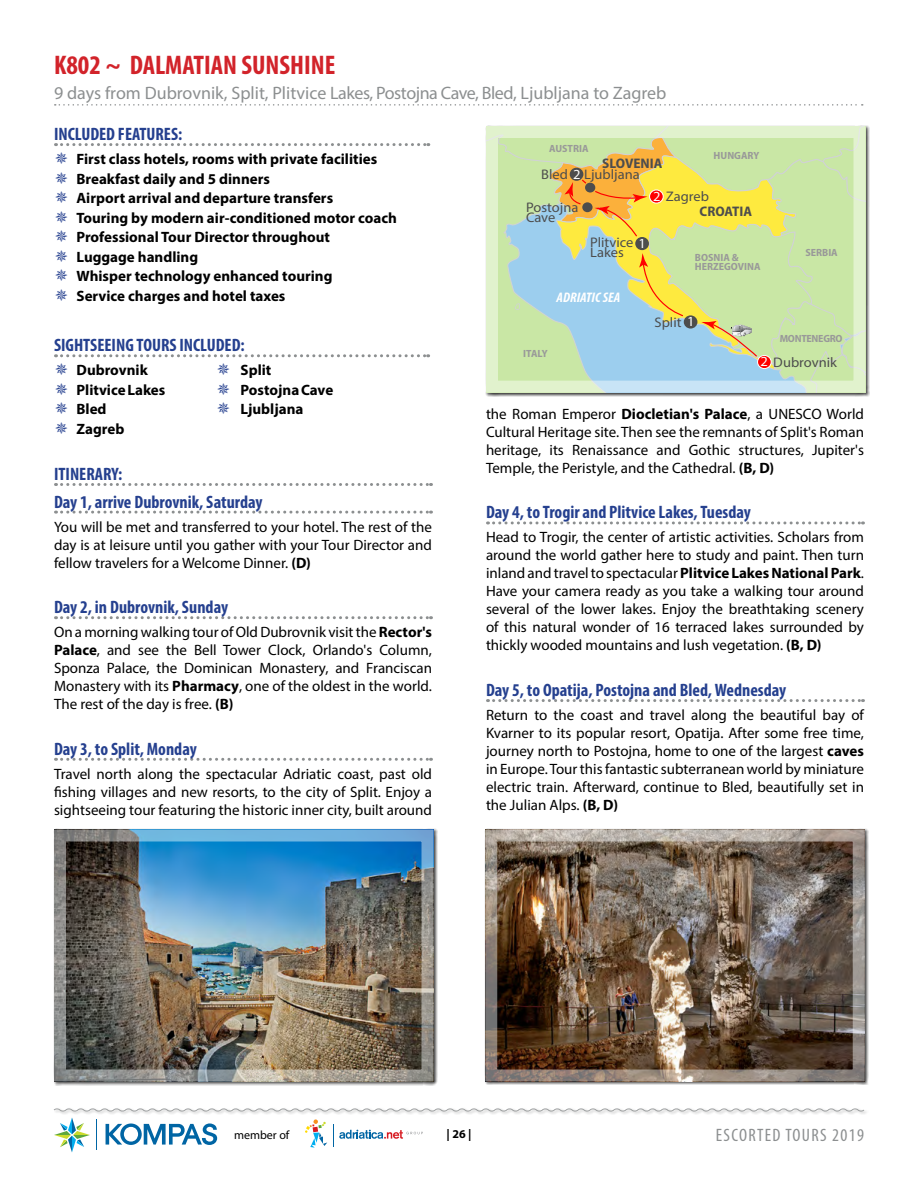
<style>
.page{position:relative;width:918px;height:1188px;background:#fff}
.page>*{position:absolute;margin:0;border:0;box-sizing:border-box;transform-origin:0 0}
.Cruise_Title{font:700 condensed 27px "Myriad Pro";color:#d2232a}
.Itinerary_title{font:700 condensed 18px "Myriad Pro";color:#25408f}
.Subtitle{font:18px "Myriad Pro";color:#8c8f90}
.t1{font:condensed 18px "Myriad Pro";letter-spacing:.075em;color:#8c8f90}
.Text{font:15px/18px "Myriad Pro";color:#000;text-align:justify}
.t2{font:700 15px "Myriad Pro";color:#000}
.t3{font:13.95px/10.5px "Myriad Pro";color:#4d4d4d;scale:1.04 1}
.t4{font:700 semi-condensed 13.95px "Myriad Pro";color:#4d4d4d;scale:1.04 1}
.t5{font:italic 700 condensed 13.95px "Myriad Pro";color:#fff;scale:1.04 1}
.t6{font:13.95px "Myriad Pro";color:#fcfcfc;scale:1.04 1}
.t7{font:12px "Myriad Pro";color:#000}
.t8{font:700 12px "Myriad Pro";color:#000}
.t9{font:700 semi-condensed 10.5px/8.1px "Myriad Pro";color:#999;scale:1.04 1}
.t10{font:700 semi-condensed 10.5px "Myriad Pro";letter-spacing:-.025em;color:#999;scale:1.04 1}
.s1{font-weight:700}
.s2{color:#fcfcfc}
</style>
<div class="page">
<svg style="left:55px;top:104px;width:808px;height:2px"></svg>
<svg style="left:56px;top:143px;width:373px;height:3px"></svg>
<svg style="left:56px;top:354px;width:373px;height:3px"></svg>
<svg style="left:56px;top:483px;width:375px;height:3px"></svg>
<svg style="left:56px;top:511px;width:375px;height:3px"></svg>
<svg style="left:56px;top:616px;width:375px;height:3px"></svg>
<svg style="left:56px;top:758px;width:375px;height:3px"></svg>
<svg style="left:488px;top:521px;width:375px;height:3px"></svg>
<svg style="left:488px;top:699px;width:375px;height:3px"></svg>
<div style="left:53px;top:829px;width:385px;height:257px;background:#000;opacity:.75"></div>
<img style="left:67px;top:843px;width:354px;height:226px">
<div style="left:54px;top:830px;width:380px;height:252px;border:12px solid #8c8f90"></div>
<div style="left:485px;top:125px;width:385px;height:272px;background:#000;opacity:.75"></div>
<svg style="left:499px;top:139px;width:354px;height:241px;background:#c8dba1"></svg>
<div style="left:484px;top:829px;width:385px;height:256px;background:#000;opacity:.75"></div>
<img style="left:485px;top:829px;width:380px;height:240px">
<div style="left:485px;top:830px;width:380px;height:252px;border:12px solid #8c8f90"></div>
<svg style="left:54px;top:1108px;width:811px;height:44px"></svg>
<p class="Cruise_Title" style="left:54px;top:48px;width:283px">K802 ~ DALMATIAN SUNSHINE</p>
<p class="Subtitle" style="left:54px;top:82px;width:614px">9 days from Dubrovnik, Split, Plitvice Lakes, Postojna Cave, Bled, Ljubljana to Zagreb</p>
<p class="Itinerary_title" style="left:54px;top:123px;width:130px">INCLUDED FEATURES:</p>
<p class="t2" style="left:76px;top:149px;width:302px">First class hotels, rooms with private facilities</p>
<p class="t2" style="left:76px;top:169px;width:195px">Breakfast daily and 5 dinners</p>
<p class="t2" style="left:76px;top:188px;width:258px">Airport arrival and departure transfers</p>
<p class="t2" style="left:76px;top:208px;width:322px">Touring by modern air-conditioned motor coach</p>
<p class="t2" style="left:76px;top:227px;width:255px">Professional Tour Director throughout</p>
<p class="t2" style="left:76px;top:247px;width:123px">Luggage handling</p>
<p class="t2" style="left:76px;top:266px;width:258px">Whisper technology enhanced touring</p>
<p class="t2" style="left:76px;top:286px;width:210px">Service charges and hotel taxes</p>
<p class="Itinerary_title" style="left:54px;top:334px;width:192px">SIGHTSEEING TOURS INCLUDED:</p>
<p class="t2" style="left:76px;top:360px;width:73px">Dubrovnik</p>
<p class="t2" style="left:241px;top:360px;width:32px">Split</p>
<p class="t2" style="left:76px;top:380px;width:90px">Plitvice Lakes</p>
<p class="t2" style="left:241px;top:380px;width:94px">Postojna Cave</p>
<p class="t2" style="left:76px;top:399px;width:32px">Bled</p>
<p class="t2" style="left:241px;top:399px;width:64px">Ljubljana</p>
<p class="t2" style="left:76px;top:419px;width:49px">Zagreb</p>
<p class="Itinerary_title" style="left:54px;top:463px;width:70px">ITINERARY:</p>
<p class="Itinerary_title" style="left:54px;top:490px;width:210px">Day 1, arrive Dubrovnik, Saturday</p>
<p class="Text" style="left:54px;top:517px;width:379px">You will be met and transferred to your hotel. The rest of the day is at leisure until you gather with your Tour Director and fellow travelers for a Welcome Dinner. <span class="s1">(D)</span></p>
<p class="Itinerary_title" style="left:54px;top:596px;width:176px">Day 2, in Dubrovnik, Sunday</p>
<p class="Text" style="left:54px;top:623px;width:380px">On a morning walking tour of Old Dubrovnik visit the <span class="s1">Rector's Palace</span>, and see the Bell Tower Clock, Orlando's Column, Sponza Palace, the Dominican Monastery, and Franciscan Monastery with its <span class="s1">Pharmacy</span>, one of the oldest in the world.<br>The rest of the day is free. <span class="s1">(B)</span></p>
<p class="Itinerary_title" style="left:54px;top:738px;width:144px">Day 3, to Split, Monday</p>
<p class="Text" style="left:54px;top:765px;width:380px">Travel north along the spectacular Adriatic coast, past old fishing villages and new resorts, to the city of Split. Enjoy a sightseeing tour featuring the historic inner city, built around</p>
<p class="t9" style="left:549px;top:144px;width:39px">AUSTRIA</p>
<p class="t9" style="left:714px;top:152px;width:45px">HUNGARY</p>
<p class="t4" style="left:602px;top:154px;width:59px">SLOVENIA</p>
<p class="t3" style="left:541px;top:169px;width:96px">Bled Ljubljana</p>
<p class="t6" style="left:573px;top:165px;width:9px">2</p>
<p class="t3" style="left:653px;top:191px;width:55px"><span class="s2">2</span> Zagreb</p>
<p class="t3" style="left:526px;top:202px;width:52px">Postojna<br>Cave</p>
<p class="t4" style="left:700px;top:203px;width:52px">CROATIA</p>
<p class="t3" style="left:590px;top:237px;width:55px">Plitvice <span class="s2">1<br></span>Lakes</p>
<p class="t9" style="left:805px;top:248px;width:33px">SERBIA</p>
<p class="t9" style="left:695px;top:254px;width:65px">BOSNIA &amp;<br>HERZEGOVINA</p>
<p class="t5" style="left:557px;top:288px;width:63px">ADRIATIC SEA</p>
<p class="t3" style="left:655px;top:316px;width:40px">Split <span class="s2">1</span></p>
<p class="t10" style="left:780px;top:332px;width:62px">MONTENEGRO</p>
<p class="t9" style="left:523px;top:349px;width:25px">ITALY</p>
<p class="t3" style="left:761px;top:357px;width:75px"><span class="s2">2</span> Dubrovnik</p>
<p class="Text" style="left:486px;top:405px;width:380px">the Roman Emperor <span class="s1">Diocletian's Palace</span>, a UNESCO World Cultural Heritage site. Then see the remnants of Split's Roman heritage, its Renaissance and Gothic structures, Jupiter's Temple, the Peristyle, and the Cathedral. <span class="s1">(B, D)</span></p>
<p class="Itinerary_title" style="left:486px;top:501px;width:266px">Day 4, to Trogir and Plitvice Lakes, Tuesday</p>
<p class="Text" style="left:486px;top:528px;width:380px">Head to Trogir, the center of artistic activities. Scholars from around the world gather here to study and paint. Then turn inland and travel to spectacular <span class="s1">Plitvice Lakes National Park</span>.<br>Have your camera ready as you take a walking tour around several of the lower lakes. Enjoy the breathtaking scenery of this natural wonder of 16 terraced lakes surrounded by thickly wooded mountains and lush vegetation. <span class="s1">(B, D)</span></p>
<p class="Itinerary_title" style="left:486px;top:679px;width:302px">Day 5, to Opatija, Postojna and Bled, Wednesday</p>
<p class="Text" style="left:486px;top:706px;width:380px">Return to the coast and travel along the beautiful bay of Kvarner to its popular resort, Opatija. After some free time, journey north to Postojna, home to one of the largest <span class="s1">caves </span>in Europe. Tour this fantastic subterranean world by miniature electric train. Afterward, continue to Bled, beautifully set in the Julian Alps. <span class="s1">(B, D)</span></p>
<p class="t7" style="left:234px;top:1127px;width:57px">member of</p>
<p class="t8" style="left:447px;top:1126px;width:26px">| 26 |</p>
<p class="t1" style="left:716px;top:1124px;width:150px">ESCORTED TOURS 2019</p>
</div>
